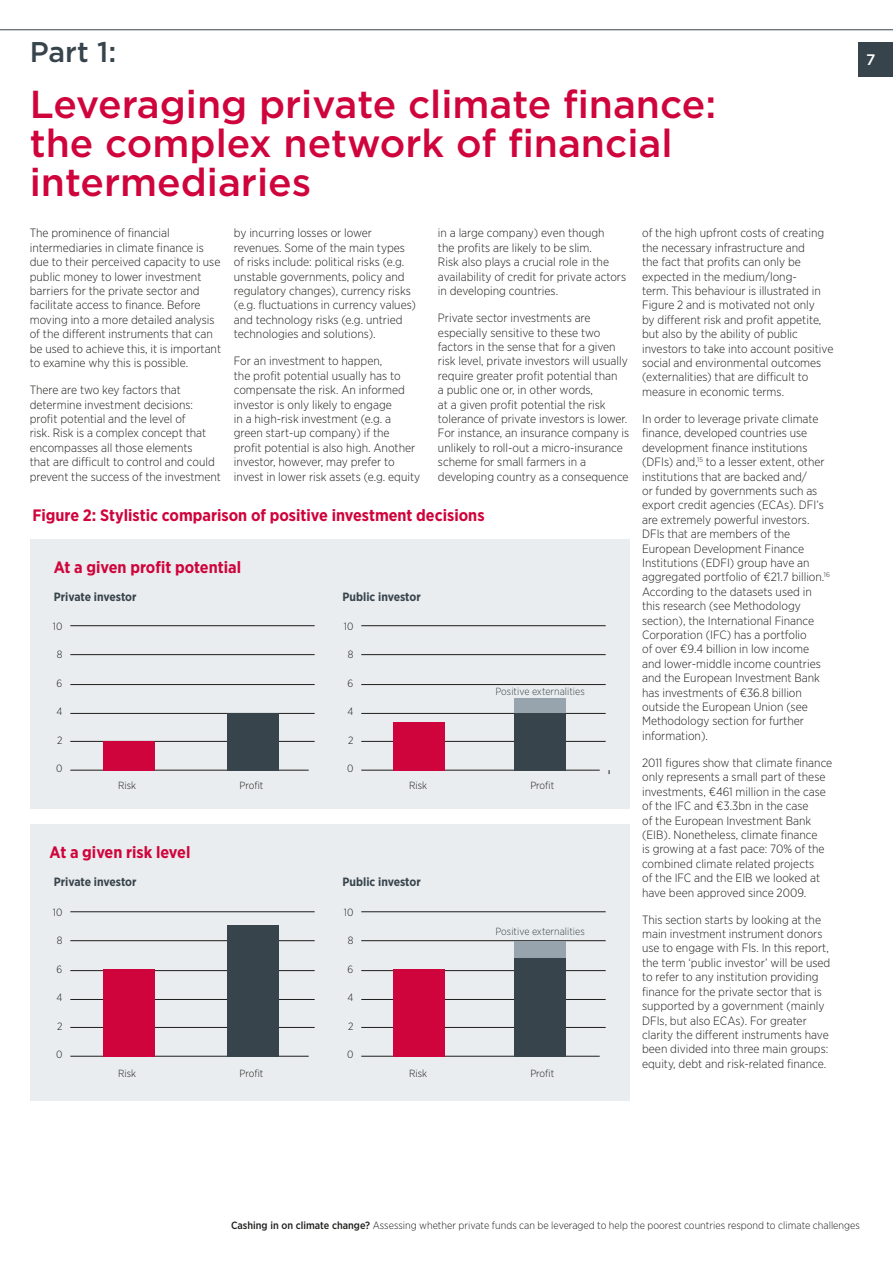
<style>
.page{position:relative;width:893px;height:1263px;background:#fff}
.page>*{position:absolute;margin:0;border:0;box-sizing:border-box;transform-origin:0 0}
.t1{font:500 39px/39px "Gotham HTF";color:#d0043c}
.t2{font:500 28.5px "Gotham HTF";color:#37444c}
.t3{font:700 16.5px "Gotham Narrow";color:#d0043c}
.t4{font:500 15.3px "Gotham HTF";color:#fff}
.t5{font:300 12px/14.4px "Gotham Narrow";color:#1d1d1b}
.t6{font:700 12px "Gotham Narrow";color:#37444c}
.t7{font:300 10.5px "Gotham Narrow";color:#1d1d1b}
.t8{font:300 10.35px "Gotham Narrow";color:#37444c}
.t9{font:300 10.35px "Gotham Narrow";color:#1d1d1b}
.s1{font-weight:500}
</style>
<div class="page">
<div style="left:859px;top:43px;width:34px;height:34px;background:#37444c"></div>
<hr style="left:0;top:30px;width:893px;height:1px;background:#37444c">
<div style="left:30px;top:540px;width:599px;height:269px;background:#eaedef"></div>
<div style="left:30px;top:824px;width:599px;height:277px;background:#eaedef"></div>
<hr style="left:70px;top:625px;width:245px;height:1px;background:#1d1d1b">
<hr style="left:70px;top:654px;width:245px;height:1px;background:#1d1d1b">
<hr style="left:70px;top:684px;width:245px;height:1px;background:#1d1d1b">
<hr style="left:70px;top:713px;width:245px;height:1px;background:#1d1d1b">
<hr style="left:70px;top:741px;width:245px;height:1px;background:#1d1d1b">
<hr style="left:70px;top:770px;width:239px;height:1px;background:#1d1d1b">
<hr style="left:70px;top:911px;width:245px;height:1px;background:#1d1d1b">
<hr style="left:70px;top:940px;width:245px;height:1px;background:#1d1d1b">
<hr style="left:70px;top:970px;width:245px;height:1px;background:#1d1d1b">
<hr style="left:70px;top:999px;width:245px;height:1px;background:#1d1d1b">
<hr style="left:70px;top:1027px;width:245px;height:1px;background:#1d1d1b">
<hr style="left:70px;top:1056px;width:239px;height:1px;background:#1d1d1b">
<hr style="left:361px;top:625px;width:245px;height:1px;background:#1d1d1b">
<hr style="left:361px;top:654px;width:245px;height:1px;background:#1d1d1b">
<hr style="left:361px;top:684px;width:245px;height:1px;background:#1d1d1b">
<hr style="left:361px;top:713px;width:245px;height:1px;background:#1d1d1b">
<hr style="left:361px;top:741px;width:245px;height:1px;background:#1d1d1b">
<hr style="left:361px;top:770px;width:239px;height:1px;background:#1d1d1b">
<hr style="left:361px;top:911px;width:245px;height:1px;background:#1d1d1b">
<hr style="left:361px;top:940px;width:245px;height:1px;background:#1d1d1b">
<hr style="left:361px;top:970px;width:245px;height:1px;background:#1d1d1b">
<hr style="left:361px;top:999px;width:245px;height:1px;background:#1d1d1b">
<hr style="left:361px;top:1027px;width:245px;height:1px;background:#1d1d1b">
<hr style="left:361px;top:1056px;width:239px;height:1px;background:#1d1d1b">
<div style="left:103px;top:741px;width:52px;height:29px;background:#d0043c"></div>
<div style="left:393px;top:722px;width:52px;height:48px;background:#d0043c"></div>
<div style="left:393px;top:969px;width:52px;height:87px;background:#d0043c"></div>
<div style="left:227px;top:713px;width:52px;height:57px;background:#37444c"></div>
<div style="left:227px;top:925px;width:52px;height:131px;background:#37444c"></div>
<div style="left:514px;top:713px;width:52px;height:57px;background:#37444c"></div>
<div style="left:514px;top:955px;width:52px;height:101px;background:#37444c"></div>
<div style="left:514px;top:699px;width:52px;height:14px;background:#97a4ad"></div>
<div style="left:514px;top:941px;width:52px;height:16px;background:#97a4ad"></div>
<div style="left:103px;top:969px;width:52px;height:87px;background:#d0043c"></div>
<h2 class="t2" style="left:30px;top:36px;width:88px">Part 1:</h2>
<h1 class="t1" style="left:30px;top:84px;width:688px">Leveraging private climate finance: the complex network of financial intermediaries</h1>
<p class="t5" style="left:30px;top:226px;width:193px">The prominence of financial intermediaries in climate finance is due to their perceived capacity to use public money to lower investment barriers for the private sector and facilitate access to finance. Before moving into a more detailed analysis of the different instruments that can be used to achieve this, it is important to examine why this is possible.</p>
<p class="t5" style="left:30px;top:382px;width:193px">There are two key factors that determine investment decisions: profit potential and the level of<br>risk. Risk is a complex concept that encompasses all those elements<br>that are difficult to control and could prevent the success of the investment</p>
<p class="t5" style="left:234px;top:226px;width:184px">by incurring losses or lower revenues. Some of the main types of risks include: political risks (e.g. unstable governments, policy and regulatory changes), currency risks (e.g. fluctuations in currency values) and technology risks (e.g. untried technologies and solutions).</p>
<p class="t5" style="left:234px;top:354px;width:188px">For an investment to happen,<br>the profit potential usually has to compensate the risk. An informed investor is only likely to engage<br>in a high-risk investment (e.g. a green start-up company) if the profit potential is also high. Another investor, however, may prefer to invest in lower risk assets (e.g. equity</p>
<p class="t5" style="left:438px;top:226px;width:190px">in a large company) even though<br>the profits are likely to be slim.<br>Risk also plays a crucial role in the availability of credit for private actors in developing countries.</p>
<p class="t5" style="left:438px;top:310px;width:193px">Private sector investments are especially sensitive to these two factors in the sense that for a given risk level, private investors will usually require greater profit potential than<br>a public one or, in other words,<br>at a given profit potential the risk tolerance of private investors is lower.<br>For instance, an insurance company is unlikely to roll-out a micro-insurance scheme for small farmers in a developing country as a consequence</p>
<h3 class="t3" style="left:32px;top:504px;width:454px">Figure 2: Stylistic comparison of positive investment decisions</h3>
<h3 class="t3" style="left:54px;top:556px;width:189px">At a given profit potential</h3>
<p class="t6" style="left:54px;top:589px;width:84px">Private investor</p>
<p class="t7" style="left:53px;top:620px;width:11px">10</p>
<p class="t7" style="left:57px;top:648px;width:7px">8</p>
<p class="t7" style="left:57px;top:677px;width:7px">6</p>
<p class="t7" style="left:56px;top:705px;width:7px">4</p>
<p class="t7" style="left:57px;top:734px;width:7px">2</p>
<p class="t7" style="left:56px;top:762px;width:8px">0</p>
<p class="t6" style="left:343px;top:589px;width:80px">Public investor</p>
<p class="t7" style="left:344px;top:620px;width:11px">10</p>
<p class="t7" style="left:348px;top:648px;width:7px">8</p>
<p class="t7" style="left:348px;top:677px;width:7px">6</p>
<p class="t7" style="left:347px;top:705px;width:7px">4</p>
<p class="t7" style="left:348px;top:734px;width:7px">2</p>
<p class="t7" style="left:347px;top:762px;width:8px">0</p>
<p class="t8" style="left:495px;top:685px;width:91px">Positive externalities</p>
<p class="t9" style="left:118px;top:778px;width:20px">Risk</p>
<p class="t9" style="left:240px;top:778px;width:25px">Profit</p>
<p class="t9" style="left:409px;top:778px;width:20px">Risk</p>
<p class="t9" style="left:530px;top:778px;width:25px">Profit</p>
<h3 class="t3" style="left:50px;top:842px;width:142px">At a given risk level</h3>
<p class="t6" style="left:54px;top:874px;width:84px">Private investor</p>
<p class="t7" style="left:53px;top:906px;width:11px">10</p>
<p class="t7" style="left:57px;top:934px;width:7px">8</p>
<p class="t7" style="left:57px;top:963px;width:7px">6</p>
<p class="t7" style="left:56px;top:991px;width:7px">4</p>
<p class="t7" style="left:57px;top:1020px;width:7px">2</p>
<p class="t7" style="left:56px;top:1048px;width:8px">0</p>
<p class="t6" style="left:343px;top:874px;width:80px">Public investor</p>
<p class="t7" style="left:344px;top:906px;width:11px">10</p>
<p class="t7" style="left:348px;top:934px;width:7px">8</p>
<p class="t7" style="left:348px;top:963px;width:7px">6</p>
<p class="t7" style="left:347px;top:991px;width:7px">4</p>
<p class="t7" style="left:348px;top:1020px;width:7px">2</p>
<p class="t7" style="left:347px;top:1048px;width:8px">0</p>
<p class="t8" style="left:495px;top:924px;width:91px">Positive externalities</p>
<p class="t9" style="left:118px;top:1067px;width:20px">Risk</p>
<p class="t9" style="left:240px;top:1067px;width:25px">Profit</p>
<p class="t9" style="left:409px;top:1067px;width:20px">Risk</p>
<p class="t9" style="left:530px;top:1067px;width:25px">Profit</p>
<p class="t5" style="left:642px;top:226px;width:193px">of the high upfront costs of creating the necessary infrastructure and<br>the fact that profits can only be expected in the medium/long-<br>term. This behaviour is illustrated in Figure 2 and is motivated not only<br>by different risk and profit appetite, but also by the ability of public investors to take into account positive social and environmental outcomes (externalities) that are difficult to measure in economic terms.</p>
<p class="t5" style="left:642px;top:411px;width:189px">In order to leverage private climate finance, developed countries use development finance institutions (DFIs) and,<sup>15</sup> to a lesser extent, other institutions that are backed and/<br>or funded by governments such as export credit agencies (ECAs). DFI’s are extremely powerful investors.<br>DFIs that are members of the European Development Finance Institutions (EDFI) group have an aggregated portfolio of €21.7 billion.<sup>16<br></sup>According to the datasets used in this research (see Methodology section), the International Finance Corporation (IFC) has a portfolio<br>of over €9.4 billion in low income and lower-middle income countries and the European Investment Bank has investments of €36.8 billion outside the European Union (see Methodology section for further information).</p>
<p class="t5" style="left:642px;top:755px;width:192px">2011 figures show that climate finance only represents a small part of these investments, €461 million in the case of the IFC and €3.3bn in the case<br>of the European Investment Bank (EIB). Nonetheless, climate finance<br>is growing at a fast pace: 70% of the combined climate related projects<br>of the IFC and the EIB we looked at have been approved since 2009.</p>
<p class="t5" style="left:642px;top:912px;width:190px">This section starts by looking at the main investment instrument donors use to engage with FIs. In this report, the term ‘public investor’ will be used to refer to any institution providing finance for the private sector that is supported by a government (mainly DFIs, but also ECAs). For greater clarity the different instruments have been divided into three main groups: equity, debt and risk-related finance.</p>
<p class="t4" style="left:866px;top:51px;width:11px">7</p>
<p class="t7" style="left:231px;top:1219px;width:630px"><span class="s1">Cashing in on climate change?</span> Assessing whether private funds can be leveraged to help the poorest countries respond to climate challenges</p>
</div>
